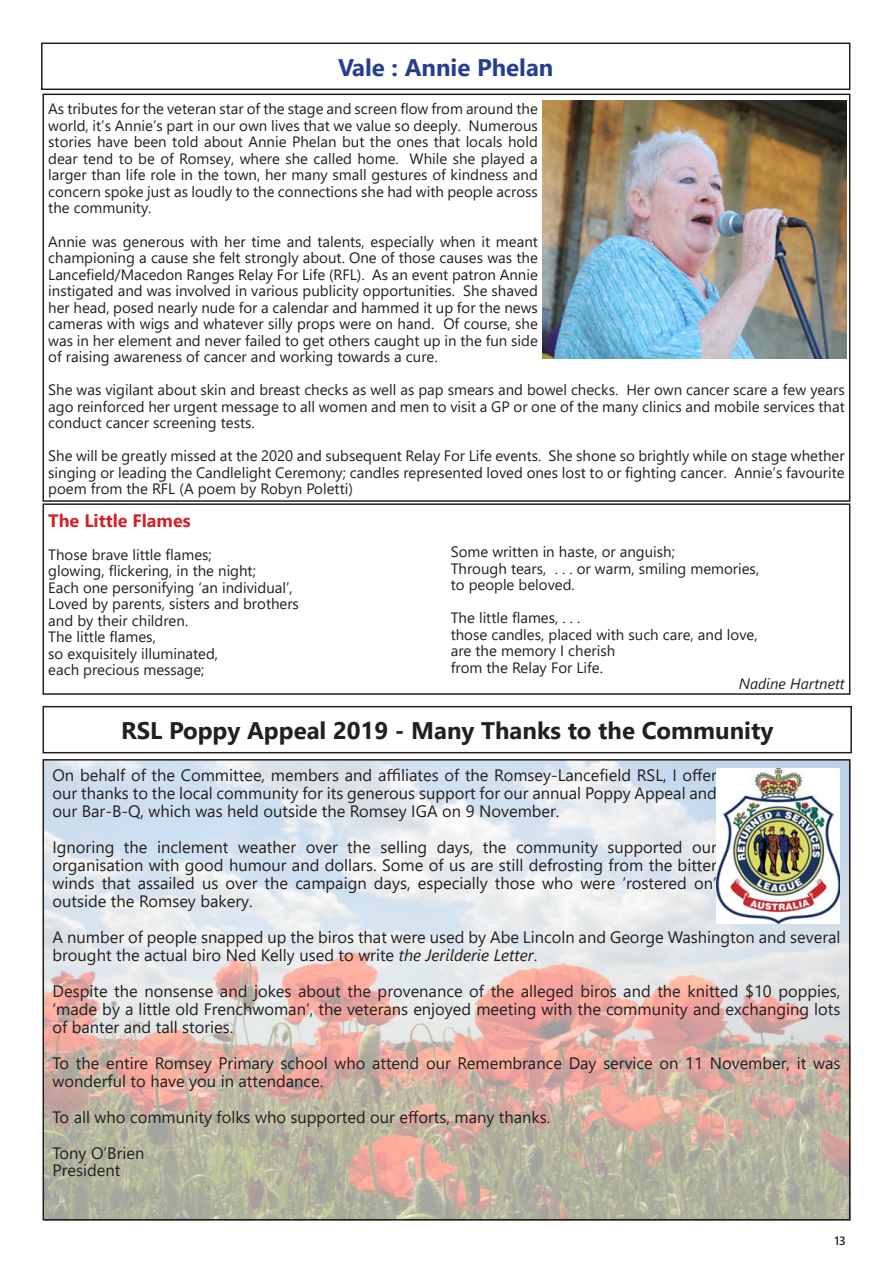
<style>
.page{position:relative;width:893px;height:1263px;background:#fff}
.page>*{position:absolute;margin:0;border:0;box-sizing:border-box;transform-origin:0 0}
.t1{font:700 24px "Segoe UI";color:#231f20}
.t2{font:700 24px "Segoe UI";color:#253f8e}
.t3{font:700 18px "Segoe UI";color:#d1232a}
.t4{font:16.5px/18px "Segoe UI";color:#231f20;text-align:justify}
.t5{font:15px/16.5px "Segoe UI";color:#231f20;text-align:justify}
.t6{font:italic 15px "Segoe UI";color:#231f20}
.t7{font:600 12px "Segoe UI";color:#231f20}
.s1{font-style:italic}
</style>
<div class="page">
<img style="left:46px;top:762px;width:801px;height:455px">
<div style="left:43px;top:94px;width:807px;height:408px;border:2px solid #231f20"></div>
<div style="left:41px;top:43px;width:809px;height:47px;border:2px solid #231f20"></div>
<img style="left:542px;top:101px;width:304px;height:257px">
<div style="left:43px;top:503px;width:807px;height:192px;border:2px solid #231f20"></div>
<div style="left:43px;top:759px;width:807px;height:461px;border:2px solid #231f20"></div>
<div style="left:43px;top:706px;width:809px;height:47px;border:2px solid #231f20"></div>
<img style="left:717px;top:768px;width:123px;height:155px">
<h1 class="t2" style="left:338px;top:58px;width:217px">Vale : Annie Phelan</h1>
<p class="t5" style="left:48px;top:100px;width:491px">As tributes for the veteran star of the stage and screen flow from around the world, it’s Annie’s part in our own lives that we value so deeply. Numerous stories have been told about Annie Phelan but the ones that locals hold dear tend to be of Romsey, where she called home. While she played a larger than life role in the town, her many small gestures of kindness and concern spoke just as loudly to the connections she had with people across the community.</p>
<p class="t5" style="left:48px;top:234px;width:491px">Annie was generous with her time and talents, especially when it meant championing a cause she felt strongly about. One of those causes was the Lancefield/Macedon Ranges Relay For Life (RFL). As an event patron Annie instigated and was involved in various publicity opportunities. She shaved her head, posed nearly nude for a calendar and hammed it up for the news cameras with wigs and whatever silly props were on hand. Of course, she was in her element and never failed to get others caught up in the fun side of raising awareness of cancer and working towards a cure.</p>
<p class="t5" style="left:48px;top:383px;width:798px">She was vigilant about skin and breast checks as well as pap smears and bowel checks. Her own cancer scare a few years ago reinforced her urgent message to all women and men to visit a GP or one of the many clinics and mobile services that conduct cancer screening tests.</p>
<p class="t5" style="left:48px;top:449px;width:798px">She will be greatly missed at the 2020 and subsequent Relay For Life events. She shone so brightly while on stage whether singing or leading the Candlelight Ceremony; candles represented loved ones lost to or fighting cancer. Annie’s favourite poem from the RFL (A poem by Robyn Poletti)</p>
<p class="t3" style="left:48px;top:513px;width:144px">The Little Flames</p>
<p class="t5" style="left:48px;top:545px;width:252px;text-align:left">Those brave little flames;<br>glowing, flickering, in the night;<br>Each one personifying ‘an individual’,<br>Loved by parents, sisters and brothers and by their children.<br>The little flames,<br>so exquisitely illuminated,<br>each precious message;</p>
<p class="t5" style="left:451px;top:545px;width:310px;text-align:left">Some written in haste, or anguish;<br>Through tears, . . . or warm, smiling memories, to people beloved.</p>
<p class="t5" style="left:451px;top:608px;width:308px;text-align:left">The little flames, . . .<br>those candles, placed with such care, and love, are the memory I cherish<br>from the Relay For Life.</p>
<p class="t6" style="left:739px;top:678px;width:107px">Nadine Hartnett</p>
<h1 class="t1" style="left:121px;top:708px;width:654px">RSL Poppy Appeal 2019 - Many Thanks to the Community</h1>
<p class="t4" style="left:53px;top:765px;width:666px">On behalf of the Committee, members and affiliates of the Romsey-Lancefield RSL, I offer our thanks to the local community for its generous support for our annual Poppy Appeal and our Bar-B-Q, which was held outside the Romsey IGA on 9 November.</p>
<p class="t4" style="left:53px;top:839px;width:666px">Ignoring the inclement weather over the selling days, the community supported our organisation with good humour and dollars. Some of us are still defrosting from the bitter winds that assailed us over the campaign days, especially those who were ‘rostered on’ outside the Romsey bakery.</p>
<p class="t4" style="left:53px;top:929px;width:789px">A number of people snapped up the biros that were used by Abe Lincoln and George Washington and several brought the actual biro Ned Kelly used to write <span class="s1">the Jerilderie Letter</span>.</p>
<p class="t4" style="left:53px;top:983px;width:789px">Despite the nonsense and jokes about the provenance of the alleged biros and the knitted $10 poppies, ‘made by a little old Frenchwoman’, the veterans enjoyed meeting with the community and exchanging lots of banter and tall stories.</p>
<p class="t4" style="left:53px;top:1055px;width:789px">To the entire Romsey Primary school who attend our Remembrance Day service on 11 November, it was wonderful to have you in attendance.</p>
<p class="t4" style="left:53px;top:1098px;width:499px;line-height:36px">To all who community folks who supported our efforts, many thanks.<br>Tony O’Brien</p>
<p class="t4" style="left:53px;top:1162px;width:69px">President</p>
<p class="t7" style="left:834px;top:1234px;width:13px">13</p>
</div>
